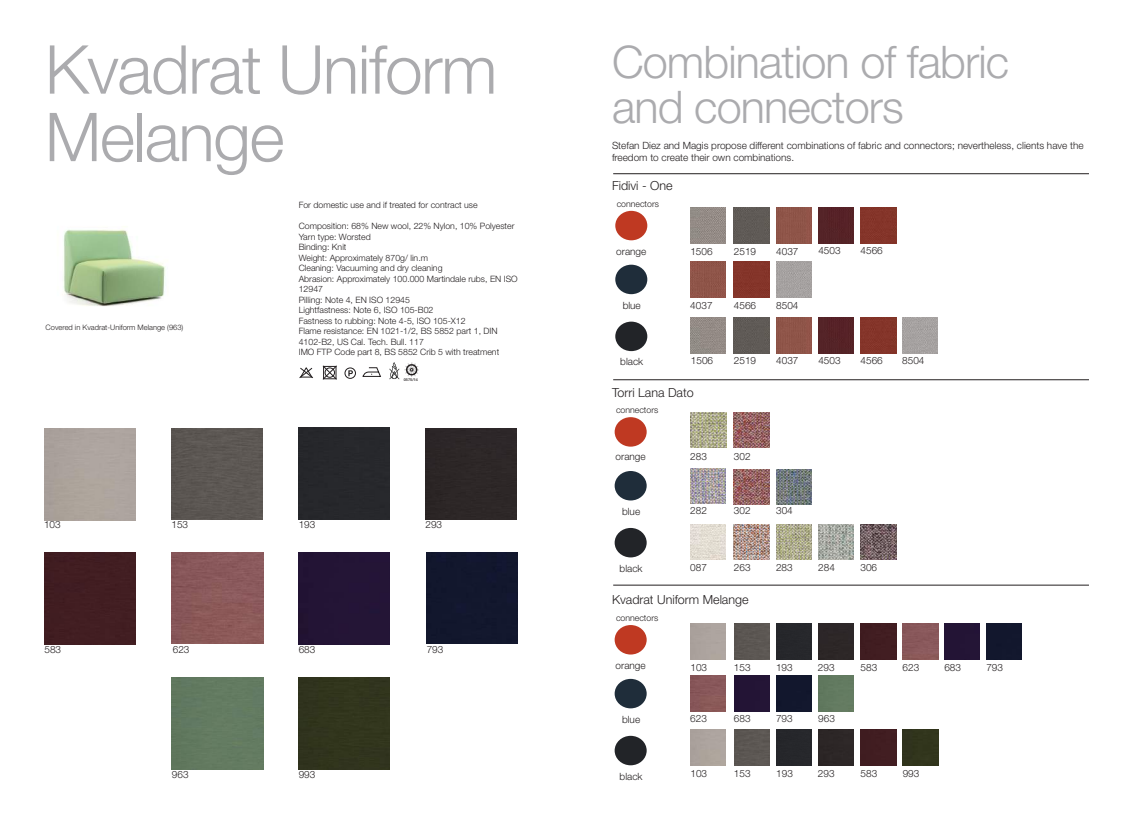
<style>
.page{position:relative;width:1134px;height:815px;background:#fff}
.page>*{position:absolute;margin:0;border:0;box-sizing:border-box;transform-origin:0 0}
.t1{font:300 67.5px/67.5px "Helvetica Neue LT Std";letter-spacing:-.02em;color:#ababae}
.t2{font:300 45px/45px "Helvetica Neue LT Std";letter-spacing:-.02em;color:#ababae}
.t3{font:300 12.5px "Helvetica Neue LT Std";color:#231f20}
.t4{font:300 10px/12px "Helvetica Neue LT Std";color:#231f20}
.t5{font:300 8.75px/10.5px "Helvetica Neue LT Std";color:#231f20}
.t6{font:300 7.5px "Helvetica Neue LT Std";color:#231f20}
.t7{font:500 3.88px "Helvetica Neue";color:#231f20}
</style>
<div class="page">
<img style="left:690px;top:676px;width:36px;height:35px">
<img style="left:818px;top:624px;width:36px;height:35px">
<img style="left:818px;top:676px;width:36px;height:35px">
<img style="left:818px;top:730px;width:36px;height:35px">
<img style="left:734px;top:624px;width:36px;height:35px">
<img style="left:734px;top:676px;width:36px;height:35px">
<img style="left:734px;top:730px;width:36px;height:35px">
<img style="left:860px;top:624px;width:36px;height:35px">
<img style="left:944px;top:624px;width:36px;height:35px">
<img style="left:860px;top:730px;width:36px;height:35px">
<img style="left:902px;top:730px;width:36px;height:35px">
<img style="left:776px;top:624px;width:36px;height:35px">
<img style="left:776px;top:676px;width:36px;height:35px">
<img style="left:776px;top:730px;width:36px;height:35px">
<img style="left:902px;top:624px;width:36px;height:35px">
<img style="left:986px;top:624px;width:36px;height:35px">
<img style="left:63px;top:229px;width:102px;height:77px">
<div style="left:172px;top:428px;width:91px;height:92px;background:#5c5753"></div>
<div style="left:172px;top:553px;width:91px;height:91px;background:#8a595a"></div>
<div style="left:172px;top:677px;width:91px;height:93px;background:#637a61"></div>
<div style="left:427px;top:553px;width:91px;height:91px;background:#12172d"></div>
<div style="left:44px;top:553px;width:91px;height:91px;background:#411d22"></div>
<div style="left:299px;top:553px;width:91px;height:91px;background:#241436"></div>
<div style="left:299px;top:677px;width:91px;height:93px;background:#31351d"></div>
<div style="left:299px;top:428px;width:91px;height:92px;background:#27282c"></div>
<div style="left:426px;top:428px;width:91px;height:92px;background:#2d2727"></div>
<svg style="left:362px;top:367px;width:19px;height:10px"></svg>
<svg style="left:348px;top:370px;width:5px;height:6px"></svg>
<div style="left:345px;top:368px;width:11px;height:11px;border:1px solid #231f20;border-radius:50%"></div>
<svg style="left:299px;top:367px;width:14px;height:12px"></svg>
<svg style="left:322px;top:365px;width:15px;height:15px"></svg>
<svg style="left:404px;top:362px;width:15px;height:15px"></svg>
<img style="left:389px;top:362px;width:11px;height:18px">
<hr style="left:613px;top:173px;width:476px;height:1px;background:#231f20">
<hr style="left:613px;top:379px;width:476px;height:1px;background:#231f20">
<hr style="left:613px;top:585px;width:476px;height:1px;background:#231f20">
<div style="left:615px;top:211px;width:32px;height:29px;background:#bf3922;border-radius:50%"></div>
<img style="left:818px;top:318px;width:36px;height:35px">
<img style="left:818px;top:208px;width:36px;height:35px">
<img style="left:690px;top:262px;width:36px;height:35px">
<img style="left:776px;top:318px;width:36px;height:35px">
<img style="left:776px;top:208px;width:36px;height:35px">
<img style="left:734px;top:318px;width:35px;height:35px">
<img style="left:734px;top:208px;width:35px;height:35px">
<img style="left:902px;top:318px;width:36px;height:35px">
<img style="left:776px;top:262px;width:36px;height:35px">
<img style="left:861px;top:318px;width:35px;height:35px">
<img style="left:861px;top:208px;width:35px;height:35px">
<img style="left:734px;top:262px;width:35px;height:35px">
<img style="left:690px;top:208px;width:36px;height:35px">
<img style="left:690px;top:318px;width:36px;height:35px">
<img style="left:690px;top:524px;width:36px;height:35px">
<img style="left:690px;top:413px;width:36px;height:35px">
<img style="left:690px;top:469px;width:36px;height:34px">
<img style="left:734px;top:524px;width:35px;height:35px">
<img style="left:734px;top:413px;width:35px;height:34px">
<img style="left:776px;top:524px;width:35px;height:35px">
<img style="left:734px;top:469px;width:35px;height:35px">
<img style="left:776px;top:469px;width:35px;height:35px">
<img style="left:818px;top:524px;width:36px;height:35px">
<img style="left:861px;top:524px;width:35px;height:35px">
<div style="left:615px;top:265px;width:32px;height:29px;background:#1f2d3a;border-radius:50%"></div>
<div style="left:615px;top:322px;width:32px;height:29px;background:#222428;border-radius:50%"></div>
<div style="left:615px;top:417px;width:32px;height:30px;background:#bf3922;border-radius:50%"></div>
<div style="left:615px;top:625px;width:32px;height:30px;background:#bf3922;border-radius:50%"></div>
<div style="left:615px;top:471px;width:32px;height:29px;background:#1f2d3a;border-radius:50%"></div>
<div style="left:615px;top:679px;width:32px;height:29px;background:#1f2d3a;border-radius:50%"></div>
<div style="left:615px;top:528px;width:32px;height:29px;background:#222428;border-radius:50%"></div>
<div style="left:615px;top:736px;width:32px;height:29px;background:#222428;border-radius:50%"></div>
<h1 class="t1" style="left:45px;top:34px;width:454px">Kvadrat Uniform<br>Melange</h1>
<h2 class="t2" style="left:612px;top:38px;width:399px">Combination of fabric and connectors</h2>
<p class="t4" style="left:612px;top:139px;width:473px">Stefan Diez and Magis propose different combinations of fabric and connectors; nevertheless, clients have the freedom to create their own combinations.</p>
<p class="t6" style="left:46px;top:323px;width:139px">Covered in Kvadrat-Uniform Melange (963)</p>
<p class="t4" style="left:44px;top:518px;width:18px">103</p>
<p class="t4" style="left:171px;top:518px;width:18px">153</p>
<p class="t5" style="left:299px;top:200px;width:180px">For domestic use and if treated for contract use</p>
<p class="t5" style="left:299px;top:221px;width:220px">Composition: 68% New wool, 22% Nylon, 10% Polyester Yarn type: Worsted<br>Binding: Knit<br>Weight: Approximately 870g/ lin.m<br>Cleaning: Vacuuming and dry cleaning<br>Abrasion: Approximately 100.000 Martindale rubs, EN ISO 12947<br>Pilling: Note 4, EN ISO 12945<br>Lightfastness: Note 6, ISO 105-B02<br>Fastness to rubbing: Note 4-5, ISO 105-X12<br>Flame resistance: EN 1021-1/2, BS 5852 part 1, DIN 4102-B2, US Cal. Tech. Bull. 117<br>IMO FTP Code part 8, BS 5852 Crib 5 with treatment</p>
<p class="t7" style="left:404px;top:377px;width:16px">0575/14</p>
<p class="t4" style="left:299px;top:518px;width:18px">193</p>
<p class="t4" style="left:425px;top:519px;width:18px">293</p>
<p class="t4" style="left:44px;top:643px;width:18px">583</p>
<p class="t4" style="left:299px;top:643px;width:18px">683</p>
<p class="t4" style="left:173px;top:643px;width:18px">623</p>
<p class="t4" style="left:172px;top:769px;width:18px">963</p>
<p class="t4" style="left:299px;top:769px;width:18px">993</p>
<p class="t4" style="left:427px;top:643px;width:18px">793</p>
<h3 class="t3" style="left:612px;top:178px;width:62px">Fidivi - One</h3>
<p class="t5" style="left:617px;top:198px;width:44px">connectors</p>
<p class="t4" style="left:616px;top:245px;width:32px">orange</p>
<p class="t4" style="left:690px;top:245px;width:24px">1506</p>
<p class="t4" style="left:734px;top:245px;width:24px">2519</p>
<p class="t4" style="left:776px;top:245px;width:24px">4037</p>
<p class="t4" style="left:818px;top:244px;width:24px">4503</p>
<p class="t4" style="left:861px;top:244px;width:24px">4566</p>
<p class="t4" style="left:623px;top:299px;width:20px">blue</p>
<p class="t4" style="left:690px;top:299px;width:24px">4037</p>
<p class="t4" style="left:734px;top:299px;width:24px">4566</p>
<p class="t4" style="left:776px;top:299px;width:24px">8504</p>
<p class="t4" style="left:620px;top:356px;width:24px">black</p>
<p class="t4" style="left:691px;top:355px;width:24px">1506</p>
<p class="t4" style="left:734px;top:355px;width:24px">2519</p>
<p class="t4" style="left:776px;top:355px;width:24px">4037</p>
<p class="t4" style="left:818px;top:355px;width:24px">4503</p>
<p class="t4" style="left:861px;top:355px;width:24px">4566</p>
<h3 class="t3" style="left:612px;top:385px;width:83px">Torri Lana Dato</h3>
<p class="t5" style="left:616px;top:405px;width:44px">connectors</p>
<p class="t4" style="left:616px;top:450px;width:32px">orange</p>
<p class="t4" style="left:690px;top:450px;width:18px">283</p>
<p class="t4" style="left:734px;top:450px;width:18px">302</p>
<p class="t4" style="left:622px;top:505px;width:20px">blue</p>
<p class="t4" style="left:690px;top:505px;width:18px">282</p>
<p class="t4" style="left:734px;top:505px;width:18px">302</p>
<p class="t4" style="left:776px;top:505px;width:18px">304</p>
<p class="t4" style="left:620px;top:562px;width:24px">black</p>
<p class="t4" style="left:690px;top:561px;width:18px">087</p>
<p class="t4" style="left:734px;top:561px;width:18px">263</p>
<p class="t4" style="left:818px;top:561px;width:18px">284</p>
<p class="t4" style="left:776px;top:561px;width:18px">283</p>
<p class="t4" style="left:860px;top:561px;width:18px">306</p>
<h3 class="t3" style="left:612px;top:592px;width:138px">Kvadrat Uniform Melange</h3>
<p class="t5" style="left:616px;top:613px;width:44px">connectors</p>
<p class="t4" style="left:902px;top:355px;width:24px">8504</p>
<p class="t4" style="left:616px;top:659px;width:32px">orange</p>
<p class="t4" style="left:690px;top:661px;width:18px">103</p>
<p class="t4" style="left:734px;top:661px;width:18px">153</p>
<p class="t4" style="left:776px;top:661px;width:18px">193</p>
<p class="t4" style="left:818px;top:661px;width:18px">293</p>
<p class="t4" style="left:902px;top:661px;width:18px">623</p>
<p class="t4" style="left:860px;top:662px;width:18px">583</p>
<p class="t4" style="left:622px;top:713px;width:20px">blue</p>
<p class="t4" style="left:690px;top:713px;width:18px">623</p>
<p class="t4" style="left:734px;top:713px;width:18px">683</p>
<p class="t4" style="left:776px;top:713px;width:18px">793</p>
<p class="t4" style="left:818px;top:713px;width:18px">963</p>
<p class="t4" style="left:620px;top:770px;width:24px">black</p>
<p class="t4" style="left:690px;top:767px;width:18px">103</p>
<p class="t4" style="left:734px;top:767px;width:18px">153</p>
<p class="t4" style="left:776px;top:767px;width:18px">193</p>
<p class="t4" style="left:818px;top:767px;width:18px">293</p>
<p class="t4" style="left:860px;top:767px;width:18px">583</p>
<p class="t4" style="left:903px;top:767px;width:18px">993</p>
<p class="t4" style="left:944px;top:661px;width:18px">683</p>
<p class="t4" style="left:986px;top:661px;width:18px">793</p>
</div>
